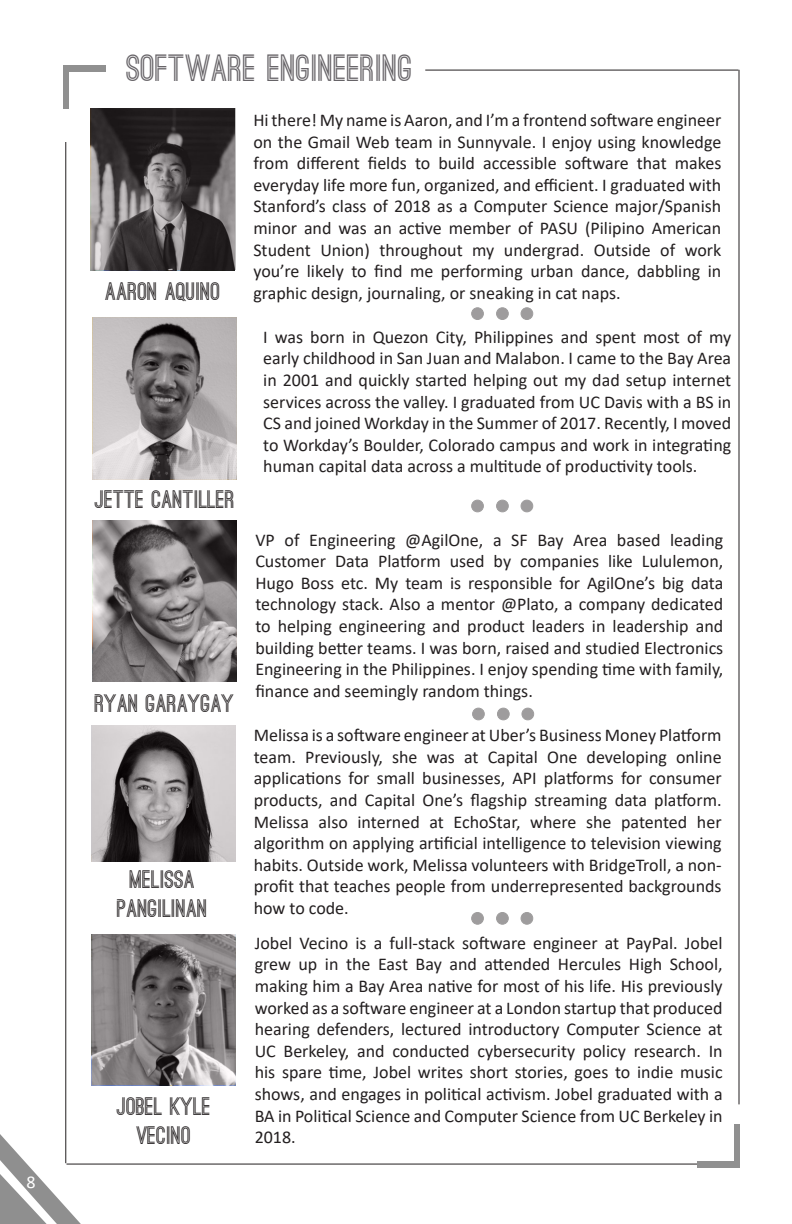
<style>
.page{position:relative;width:792px;height:1224px;background:#fff}
.page>*{position:absolute;margin:0;border:0;box-sizing:border-box;transform-origin:0 0}
.t1{font:700 36px "Ostrich Sans";color:#676468}
.t2{font:700 24px/28.8px "Ostrich Sans";color:#231f20;text-align:center}
.t3{font:18px/21.6px "Calibri";color:#231f20;text-align:justify}
.t4{font:18px "Calibri";color:#fff}
</style>
<div class="page">
<svg style="left:0;top:1134px;width:84px;height:90px"></svg>
<hr style="left:425px;top:70px;width:313px;height:1px;background:#231f20">
<div style="left:63px;top:65px;width:43px;height:43px;background:#909090"></div>
<div style="left:70px;top:72px;width:39px;height:40px;background:#fff"></div>
<hr style="left:738px;top:70px;width:2px;height:1034px;background:#231f20">
<hr style="left:65px;top:142px;width:1px;height:1021px;background:#231f20">
<hr style="left:66px;top:1164px;width:669px;height:1px;background:#231f20">
<div style="left:698px;top:1125px;width:42px;height:43px;background:#909090"></div>
<div style="left:694px;top:1121px;width:40px;height:40px;background:#fff"></div>
<svg style="left:93px;top:110px;width:140px;height:158px;background:#4f4b4c"></svg>
<div style="left:91px;top:108px;width:144px;height:162px;border:1px solid #231f20"></div>
<div style="left:472px;top:308px;width:11px;height:11px;background:#9e9c9d;border-radius:50%"></div>
<div style="left:471px;top:307px;width:13px;height:13px;border:1px solid #231f20;border-radius:50%"></div>
<div style="left:497px;top:308px;width:11px;height:11px;background:#9e9c9d;border-radius:50%"></div>
<div style="left:496px;top:307px;width:13px;height:13px;border:1px solid #231f20;border-radius:50%"></div>
<div style="left:521px;top:308px;width:12px;height:11px;background:#9e9c9d;border-radius:50%"></div>
<div style="left:521px;top:307px;width:12px;height:13px;border:1px solid #231f20;border-radius:50%"></div>
<div style="left:472px;top:500px;width:11px;height:12px;background:#9e9c9d;border-radius:50%"></div>
<div style="left:471px;top:500px;width:13px;height:12px;border:1px solid #231f20;border-radius:50%"></div>
<div style="left:497px;top:500px;width:11px;height:12px;background:#9e9c9d;border-radius:50%"></div>
<div style="left:496px;top:500px;width:13px;height:12px;border:1px solid #231f20;border-radius:50%"></div>
<div style="left:521px;top:500px;width:12px;height:12px;background:#9e9c9d;border-radius:50%"></div>
<div style="left:521px;top:500px;width:12px;height:12px;border:1px solid #231f20;border-radius:50%"></div>
<div style="left:473px;top:708px;width:11px;height:12px;background:#9e9c9d;border-radius:50%"></div>
<div style="left:472px;top:708px;width:13px;height:12px;border:1px solid #231f20;border-radius:50%"></div>
<div style="left:497px;top:708px;width:12px;height:12px;background:#9e9c9d;border-radius:50%"></div>
<div style="left:497px;top:708px;width:13px;height:12px;border:1px solid #231f20;border-radius:50%"></div>
<div style="left:522px;top:708px;width:12px;height:12px;background:#9e9c9d;border-radius:50%"></div>
<div style="left:521px;top:708px;width:13px;height:12px;border:1px solid #231f20;border-radius:50%"></div>
<div style="left:472px;top:912px;width:11px;height:12px;background:#9e9c9d;border-radius:50%"></div>
<div style="left:471px;top:912px;width:13px;height:13px;border:1px solid #231f20;border-radius:50%"></div>
<div style="left:497px;top:912px;width:11px;height:12px;background:#9e9c9d;border-radius:50%"></div>
<div style="left:496px;top:912px;width:13px;height:13px;border:1px solid #231f20;border-radius:50%"></div>
<div style="left:521px;top:912px;width:12px;height:12px;background:#9e9c9d;border-radius:50%"></div>
<div style="left:521px;top:912px;width:12px;height:13px;border:1px solid #231f20;border-radius:50%"></div>
<svg style="left:95px;top:319px;width:140px;height:158px;background:#a4a0a1"></svg>
<svg style="left:95px;top:522px;width:140px;height:158px;background:#7b7778"></svg>
<div style="left:93px;top:520px;width:144px;height:162px;border:1px solid #231f20"></div>
<svg style="left:94px;top:727px;width:140px;height:133px;background:#8e8a8b"></svg>
<svg style="left:94px;top:936px;width:140px;height:147px;background:#807c7d"></svg>
<p class="t4" style="left:26px;top:1169px;width:11px">8</p>
<p class="t1" style="left:126px;top:54px;width:288px">SOFTWARE ENGINEERING</p>
<p class="t2" style="left:105px;top:278px;width:117px">AARON AQUINO</p>
<p class="t2" style="left:95px;top:486px;width:142px">JETTE CANTILLER</p>
<p class="t2" style="left:95px;top:690px;width:141px">RYAN GARAYGAY</p>
<p class="t2" style="left:130px;top:866px;width:67px">MELISSA</p>
<p class="t2" style="left:117px;top:895px;width:92px">PANGILINAN</p>
<p class="t2" style="left:117px;top:1093px;width:96px">JOBEL KYLE<br>VECINO</p>
<p class="t3" style="left:253px;top:109px;width:470px">Hi there! My name is Aaron, and I’m a frontend software engineer on the Gmail Web team in Sunnyvale. I enjoy using knowledge from different fields to build accessible software that makes everyday life more fun, organized, and efficient. I graduated with Stanford’s class of 2018 as a Computer Science major/Spanish minor and was an active member of PASU (Pilipino American Student Union) throughout my undergrad. Outside of work you’re likely to find me performing urban dance, dabbling in graphic design, journaling, or sneaking in cat naps.</p>
<p class="t3" style="left:263px;top:325px;width:470px">I was born in Quezon City, Philippines and spent most of my early childhood in San Juan and Malabon. I came to the Bay Area in 2001 and quickly started helping out my dad setup internet services across the valley. I graduated from UC Davis with a BS in CS and joined Workday in the Summer of 2017. Recently, I moved to Workday’s Boulder, Colorado campus and work in integrating human capital data across a multitude of productivity tools.</p>
<p class="t3" style="left:255px;top:528px;width:470px">VP of Engineering @AgilOne, a SF Bay Area based leading Customer Data Platform used by companies like Lululemon, Hugo Boss etc. My team is responsible for AgilOne’s big data technology stack. Also a mentor @Plato, a company dedicated to helping engineering and product leaders in leadership and building better teams. I was born, raised and studied Electronics Engineering in the Philippines. I enjoy spending time with family, finance and seemingly random things.</p>
<p class="t3" style="left:254px;top:724px;width:470px">Melissa is a software engineer at Uber’s Business Money Platform team. Previously, she was at Capital One developing online applications for small businesses, API platforms for consumer products, and Capital One’s flagship streaming data platform.<br>Melissa also interned at EchoStar, where she patented her algorithm on applying artificial intelligence to television viewing habits. Outside work, Melissa volunteers with BridgeTroll, a non&shy;profit that teaches people from underrepresented backgrounds how to code.</p>
<p class="t3" style="left:255px;top:931px;width:469px">Jobel Vecino is a full-stack software engineer at PayPal. Jobel grew up in the East Bay and attended Hercules High School, making him a Bay Area native for most of his life. His previously worked as a software engineer at a London startup that produced hearing defenders, lectured introductory Computer Science at UC Berkeley, and conducted cybersecurity policy research. In his spare time, Jobel writes short stories, goes to indie music shows, and engages in political activism. Jobel graduated with a BA in Political Science and Computer Science from UC Berkeley in 2018.</p>
</div>
